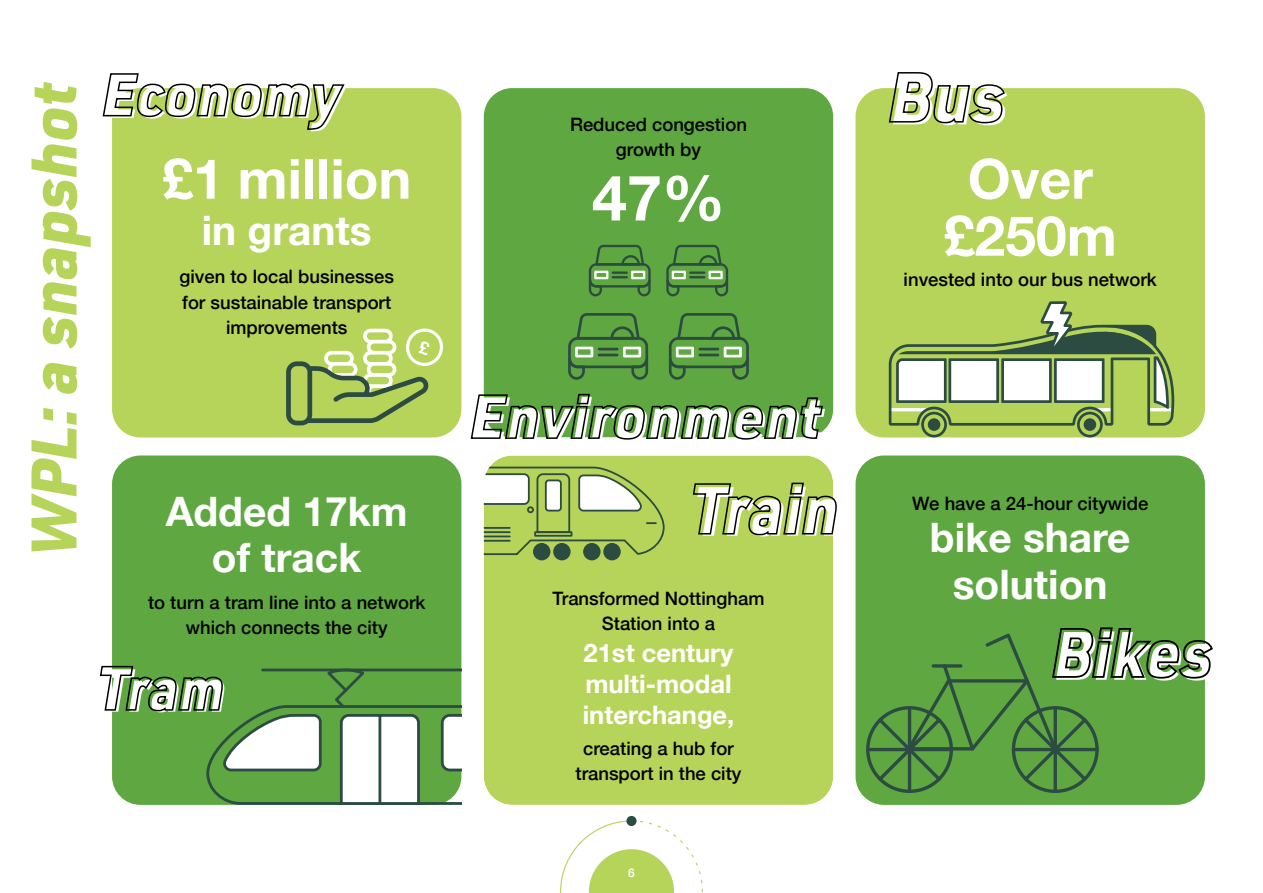
<style>
.page{position:relative;width:1263px;height:893px;background:#fff}
.page>*{position:absolute;margin:0;border:0;box-sizing:border-box;transform-origin:0 0}
.t1{font:italic 900 63px "URWDIN";color:#b7d45a}
.t2{font:700 63px "Helvetica Neue";color:#fff}
.t3{font:700 55.35px/57px "Helvetica Neue";color:#fff;text-align:center}
.t4{font:700 40.65px/46px "Helvetica Neue";color:#fff;text-align:center}
.t5{font:700 25.5px/31.5px "Helvetica Neue";color:#fff;text-align:justify}
.t6{font:500 18.45px/25.5px "Helvetica Neue";color:#000;text-align:center}
.t7{font:500 12px "Helvetica Neue";color:#fff}
</style>
<div class="page">
<div style="left:112px;top:455px;width:349px;height:350px;background:#5fa841;border-radius:28px"></div>
<div style="left:112px;top:88px;width:349px;height:349px;background:#b7d45a;border-radius:28px"></div>
<div style="left:484px;top:88px;width:349px;height:349px;background:#5fa841;border-radius:28px"></div>
<div style="left:484px;top:455px;width:349px;height:350px;background:#b7d45a;border-radius:28px"></div>
<div style="left:855px;top:88px;width:350px;height:349px;background:#b7d45a;border-radius:28px"></div>
<div style="left:855px;top:455px;width:350px;height:350px;background:#5fa841;border-radius:28px"></div>
<svg style="left:102px;top:73px;width:244px;height:58px"></svg>
<svg style="left:888px;top:72px;width:119px;height:53px"></svg>
<svg style="left:889px;top:301px;width:285px;height:136px"></svg>
<div style="left:928px;top:418px;width:12px;height:13px;background:#2c4c42;border-radius:50%"></div>
<div style="left:603px;top:543px;width:18px;height:17px;background:#2c4c42;border-radius:50%"></div>
<div style="left:583px;top:543px;width:17px;height:17px;background:#2c4c42;border-radius:50%"></div>
<div style="left:553px;top:543px;width:18px;height:17px;background:#2c4c42;border-radius:50%"></div>
<div style="left:533px;top:543px;width:17px;height:17px;background:#2c4c42;border-radius:50%"></div>
<svg style="left:485px;top:467px;width:180px;height:90px"></svg>
<div style="left:466px;top:437px;width:385px;height:386px;border:18px solid #fff;border-radius:37px"></div>
<svg style="left:470px;top:393px;width:355px;height:48px"></svg>
<svg style="left:692px;top:482px;width:146px;height:54px"></svg>
<svg style="left:99px;top:665px;width:362px;height:140px"></svg>
<svg style="left:286px;top:328px;width:157px;height:97px"></svg>
<svg style="left:866px;top:627px;width:347px;height:166px"></svg>
<svg style="left:568px;top:313px;width:80px;height:67px"></svg>
<hr style="left:598px;top:348px;width:20px;height:2px;background:#2c4c42">
<hr style="left:598px;top:354px;width:20px;height:2px;background:#2c4c42">
<svg style="left:669px;top:313px;width:80px;height:67px"></svg>
<hr style="left:698px;top:348px;width:21px;height:2px;background:#2c4c42">
<hr style="left:698px;top:354px;width:21px;height:2px;background:#2c4c42">
<svg style="left:589px;top:245px;width:62px;height:51px"></svg>
<svg style="left:666px;top:245px;width:62px;height:51px"></svg>
<svg style="left:547px;top:808px;width:169px;height:85px"></svg>
<div style="left:626px;top:816px;width:10px;height:10px;background:#2c4b42;border-radius:50%"></div>
<h1 class="t1" style="left:10px;top:557px;width:477px;rotate:-90deg">WPL: a snapshot</h1>
<h2 class="t3" style="left:162px;top:152px;width:251px">£1 million</h2>
<h3 class="t4" style="left:202px;top:208px;width:171px">in grants</h3>
<p class="t6" style="left:179px;top:262px;width:216px">given to local businesses for sustainable transport improvements</p>
<h3 class="t4" style="left:166px;top:489px;width:243px">Added 17km of track</h3>
<p class="t6" style="left:148px;top:588px;width:279px">to turn a tram line into a network which connects the city</p>
<p class="t6" style="left:570px;top:110px;width:178px">Reduced congestion growth by</p>
<h1 class="t2" style="left:592px;top:149px;width:135px">47%</h1>
<p class="t6" style="left:553px;top:584px;width:213px">Transformed Nottingham<br>Station into a</p>
<h3 class="t5" style="left:583px;top:637px;width:153px">21st century multi-modal interchange,</h3>
<p class="t6" style="left:575px;top:734px;width:167px">creating a hub for transport in the city</p>
<p class="t7" style="left:628px;top:863px;width:8px">6</p>
<h2 class="t3" style="left:943px;top:152px;width:175px">Over £250m</h2>
<p class="t6" style="left:904px;top:265px;width:255px">invested into our bus network</p>
<p class="t6" style="left:912px;top:489px;width:238px">We have a 24-hour citywide</p>
<h3 class="t4" style="left:930px;top:516px;width:202px">bike share solution</h3>
</div>
